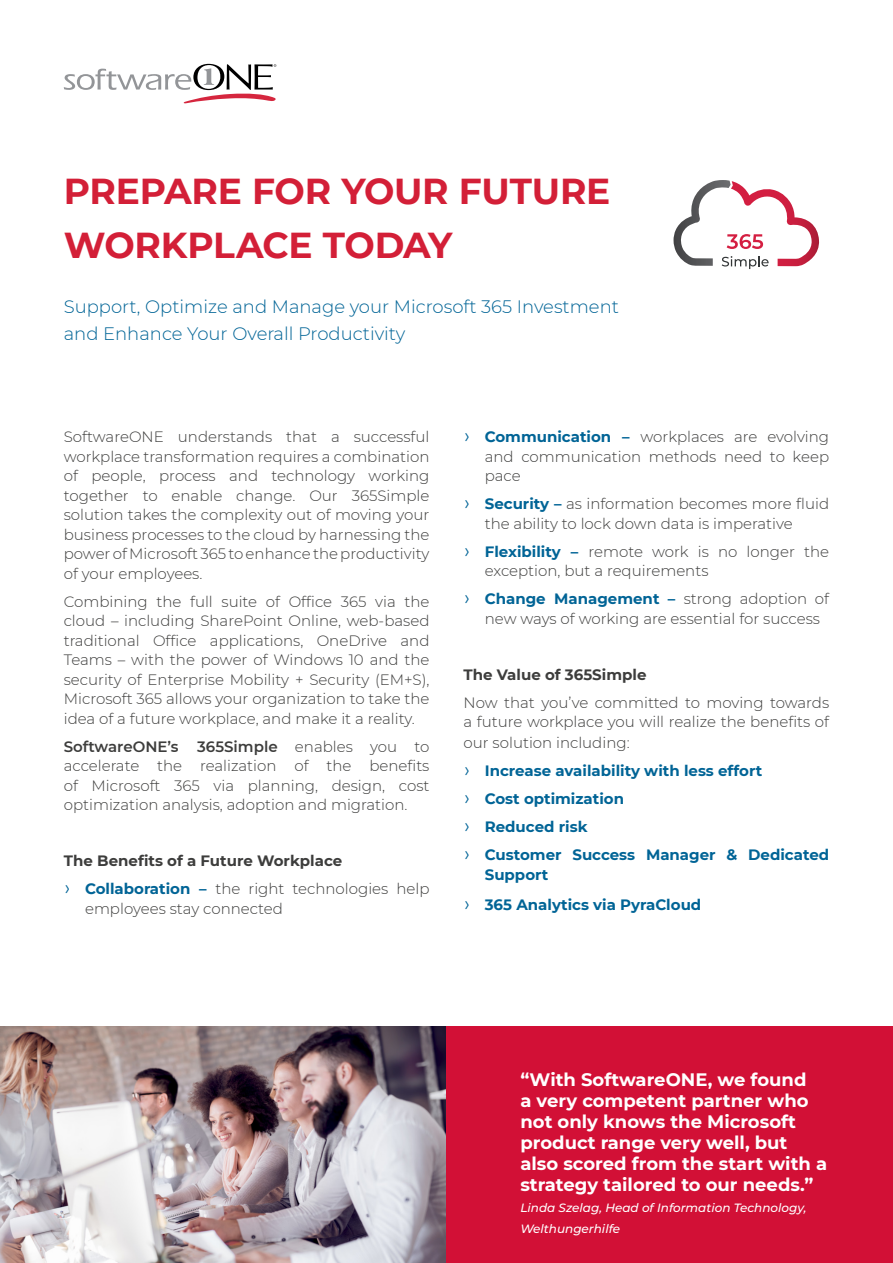
<style>
.page{position:relative;width:893px;height:1263px;background:#fff}
.page>*{position:absolute;margin:0;border:0;box-sizing:border-box;transform-origin:0 0}
.t1{font:700 36px/54px "Montserrat";letter-spacing:-.005em;color:#d31f37}
.t2{font:700 18px/21px "Montserrat";color:#fff}
.t3{font:300 18px/27px "Montserrat";color:#006496}
.t4{font:300 15px/19.5px "Montserrat";color:#3d3d3c;text-align:justify}
.t5{font:700 15px/28px "Montserrat";color:#006496}
.t6{font:700 15px/28px "Montserrat";color:#3d3d3c}
.t7{font:italic 500 12px/21px "Montserrat";color:#fff}
.s1{font-weight:600}
.s2{font-family:"Calibri";font-weight:300;font-size:19.5px;color:#036598}
.s3{color:#006496}
.s4{font-weight:300}
.s5{font-family:"Calibri";font-size:19.5px;color:#036598}
.s6{font-weight:700;color:#006496}
.s7{font-weight:300;color:#3d3d3c}
</style>
<div class="page">
<svg style="left:64px;top:64px;width:212px;height:39px"></svg>
<svg style="left:673px;top:180px;width:147px;height:89px"></svg>
<img style="left:0;top:1026px;width:446px;height:237px">
<div style="left:446px;top:1026px;width:447px;height:237px;background:#d21036"></div>
<h1 class="t1" style="left:64px;top:162px;width:548px">PREPARE FOR YOUR FUTURE<br>WORKPLACE TODAY</h1>
<p class="t3" style="left:64px;top:292px;width:557px">Support, Optimize and Manage your Microsoft 365 Investment and Enhance Your Overall Productivity</p>
<p class="t4" style="left:64px;top:426px;width:367px">SoftwareONE understands that a successful workplace transformation requires a combination of people, process and technology working together to enable change. Our 365Simple solution takes the complexity out of moving your business processes to the cloud by harnessing the power of Microsoft 365 to enhance the productivity of your employees.</p>
<p class="t4" style="left:64px;top:591px;width:367px">Combining the full suite of Office 365 via the cloud – including SharePoint Online, web-based traditional Office applications, OneDrive and Teams – with the power of Windows 10 and the security of Enterprise Mobility + Security (EM+S), Microsoft 365 allows your organization to take the idea of a future workplace, and make it a reality.</p>
<p class="t4" style="left:64px;top:736px;width:367px"><span class="s1">SoftwareONE’s 365Simple</span> enables you to accelerate the realization of the benefits of Microsoft 365 via planning, design, cost optimization analysis, adoption and migration.</p>
<p class="t6" style="left:64px;top:846px;width:367px">The Benefits of a Future Workplace<br><span class="s2">›</span> <span class="s3">Collaboration –</span> <span class="s4">the right technologies help</span></p>
<p class="t4" style="left:85px;top:898px;width:199px">employees stay connected</p>
<p class="t4" style="left:485px;top:426px;width:346px;text-indent:-21px"><span class="s5">›</span> <span class="s6">Communication –</span> workplaces are evolving and communication methods need to keep pace</p>
<p class="t4" style="left:485px;top:493px;width:346px;text-indent:-21px"><span class="s5">›</span> <span class="s6">Security –</span> as information becomes more fluid the ability to lock down data is imperative</p>
<p class="t4" style="left:485px;top:541px;width:346px;text-indent:-21px"><span class="s5">›</span> <span class="s6">Flexibility –</span> remote work is no longer the exception, but a requirements</p>
<p class="t4" style="left:485px;top:588px;width:346px;text-indent:-21px"><span class="s5">›</span> <span class="s6">Change Management –</span> strong adoption of new ways of working are essential for success</p>
<p class="t6" style="left:463px;top:659px;width:184px">The Value of 365Simple</p>
<p class="t4" style="left:463px;top:692px;width:367px">Now that you’ve committed to moving towards a future workplace you will realize the benefits of</p>
<p class="t5" style="left:463px;top:728px;width:367px"><span class="s7">our solution including:<br></span><span class="s2">›</span> Increase availability with less effort<br><span class="s2">›</span> Cost optimization<br><span class="s2">›</span> Reduced risk<br><span class="s2">›</span> Customer Success Manager &amp; Dedicated</p>
<p class="t5" style="left:463px;top:858px;width:239px;line-height:30.2px;text-indent:21px">Support<br><span class="s2">›</span> 365 Analytics via PyraCloud</p>
<p class="t2" style="left:520px;top:1068px;width:308px">“With SoftwareONE, we found<br>a very competent partner who not only knows the Microsoft product range very well, but also scored from the start with a strategy tailored to our needs.”</p>
<p class="t7" style="left:520px;top:1197px;width:288px">Linda Szelag, Head of Information Technology,<br>Welthungerhilfe</p>
</div>
